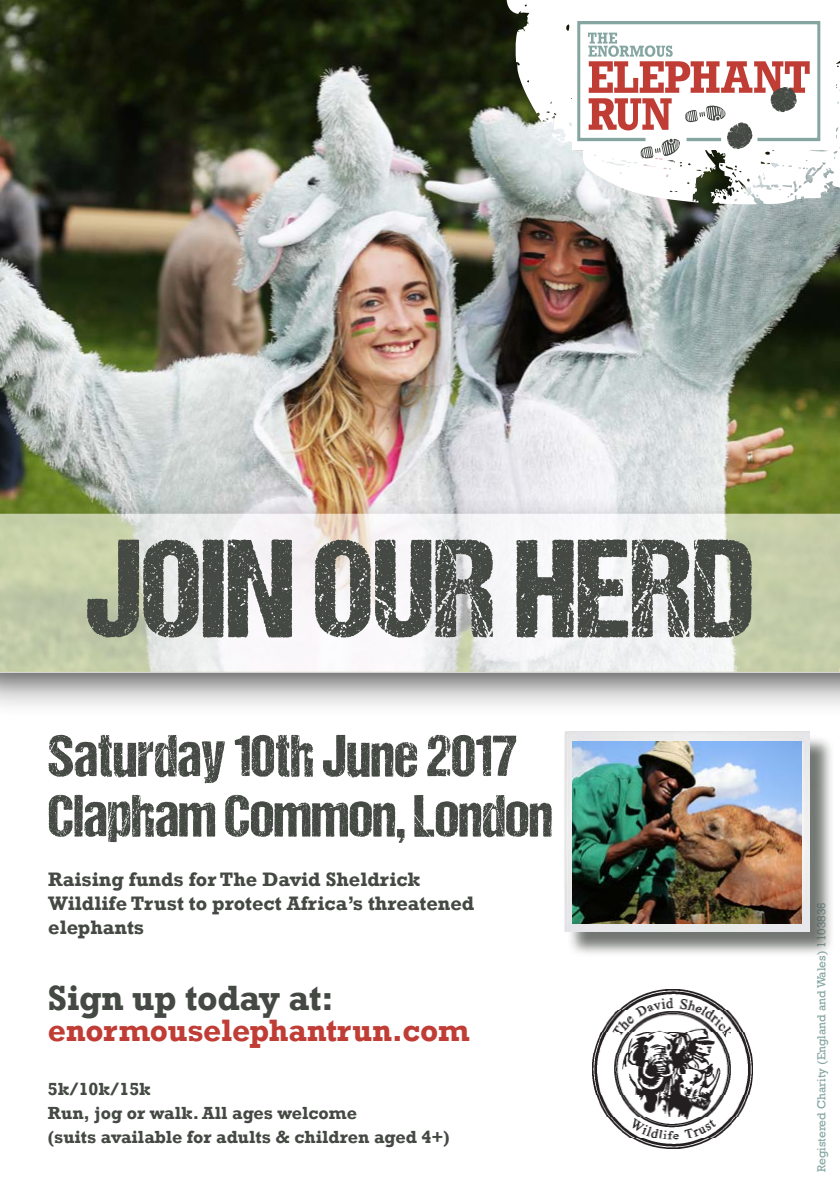
<style>
.page{position:relative;width:840px;height:1191px;background:#fff}
.page>*{position:absolute;margin:0;border:0;box-sizing:border-box;transform-origin:0 0}
.t1{font:140px "DCC Ash";color:#444943}
.t2{font:60px/60px "DCC Ash";color:#444943}
.t3{font:700 36px "Rockwell";letter-spacing:-.01em;color:#444943}
.t4{font:700 31.8px "Rockwell";letter-spacing:-.01em;color:#c03d36}
.t5{font:700 20px/24px "Rockwell";color:#444943}
.t6{font:700 18px/24px "Rockwell";color:#444943}
.t7{font:12px "Rockwell";color:#85a5a1}
</style>
<div class="page">
<img style="left:0;top:0;width:839px;height:496px">
<div style="left:0;top:496px;width:839px;height:223px;background:#000;opacity:.75"></div>
<svg style="left:0;top:514px;width:839px;height:159px"></svg>
<div style="left:566px;top:734px;width:268px;height:223px;background:#444943;opacity:.75"></div>
<img style="left:564px;top:732px;width:245px;height:199px">
<img style="left:572px;top:741px;width:228px;height:182px">
<img style="left:592px;top:989px;width:159px;height:159px">
<svg style="left:504px;top:0;width:335px;height:205px"></svg>
<svg style="left:575px;top:20px;width:246px;height:139px"></svg>
<h1 class="t1" style="left:85px;top:513px;width:670px">Join our herd</h1>
<h2 class="t2" style="left:48px;top:725px;width:505px">Saturday 10th June 2017<br>Clapham Common, London</h2>
<p class="t5" style="left:48px;top:867px;width:427px">Raising funds for The David Sheldrick<br>Wildlife Trust to protect Africa’s threatened elephants</p>
<h3 class="t3" style="left:48px;top:975px;width:287px">Sign up today at:</h3>
<h3 class="t4" style="left:48px;top:1011px;width:423px">enormouselephantrun.com</h3>
<p class="t6" style="left:48px;top:1077px;width:403px">5k/10k/15k<br>Run, jog or walk. All ages welcome<br>(suits available for adults &amp; children aged 4+)</p>
<p class="t7" style="left:814px;top:1172px;width:272px;rotate:-90deg">Registered Charity (England and Wales) 1103836</p>
</div>
